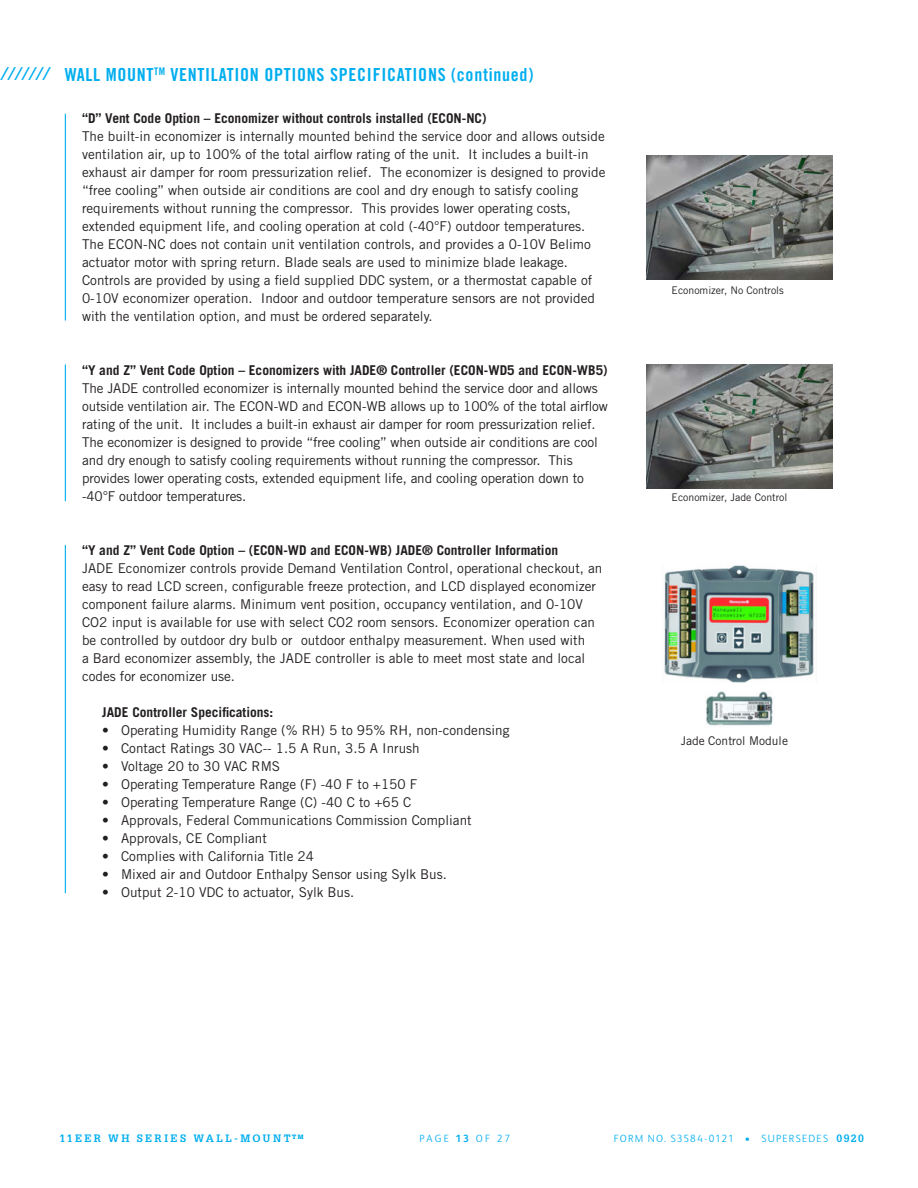
<style>
.page{position:relative;width:918px;height:1188px;background:#fff}
.page>*{position:absolute;margin:0;border:0;box-sizing:border-box;transform-origin:0 0}
.t1{font:18px "Trade Gothic LT Std Bd Cn 20";letter-spacing:.04em;color:#00aeef}
.t2{font:italic 700 18px "Glypha LT Std";color:#00aeef}
.t3{font:13.5px/18px "Trade Gothic LT Std";color:#231f20}
.t4{font:700 13.5px "Trade Gothic LT Std";color:#231f20}
.t5{font:12px "Trade Gothic LT Std";color:#231f20}
.t6{font:10.5px "Trade Gothic LT Std";color:#231f20}
.t7{font:300 10.5px "FS Albert";letter-spacing:.12em;color:#00aeef}
.t8{font:700 10.5px "Glypha LT Std";letter-spacing:.235em;color:#00aeef}
.s1{font-weight:700}
.s2{font-family:"Glypha LT Std";font-weight:700}
</style>
<div class="page">
<hr style="left:65px;top:114px;width:1px;height:207px;background:#00aeef">
<hr style="left:65px;top:364px;width:1px;height:137px;background:#00aeef">
<hr style="left:65px;top:545px;width:1px;height:348px;background:#00aeef">
<img style="left:664px;top:565px;width:150px;height:118px">
<img style="left:706px;top:691px;width:67px;height:35px">
<img style="left:647px;top:155px;width:185px;height:124px">
<img style="left:647px;top:364px;width:185px;height:124px">
<p class="t2" style="left:0;top:63px;width:51px">///////</p>
<p class="t1" style="left:65px;top:63px;width:470px">WALL MOUNT<sup>TM</sup> VENTILATION OPTIONS SPECIFICATIONS (continued)</p>
<p class="t4" style="left:82px;top:110px;width:406px">“D” Vent Code Option – Economizer without controls installed (ECON-NC)</p>
<p class="t3" style="left:82px;top:127px;width:525px">The built-in economizer is internally mounted behind the service door and allows outside ventilation air, up to 100% of the total airflow rating of the unit. It includes a built-in exhaust air damper for room pressurization relief. The economizer is designed to provide “free cooling” when outside air conditions are cool and dry enough to satisfy cooling requirements without running the compressor. This provides lower operating costs, extended equipment life, and cooling operation at cold (-40°F) outdoor temperatures.<br>The ECON-NC does not contain unit ventilation controls, and provides a 0-10V Belimo actuator motor with spring return. Blade seals are used to minimize blade leakage.<br>Controls are provided by using a field supplied DDC system, or a thermostat capable of 0-10V economizer operation. Indoor and outdoor temperature sensors are not provided with the ventilation option, and must be ordered separately.</p>
<p class="t4" style="left:82px;top:362px;width:527px">“Y and Z” Vent Code Option – Economizers with JADE® Controller (ECON-WD5 and ECON-WB5)</p>
<p class="t3" style="left:82px;top:379px;width:527px">The JADE controlled economizer is internally mounted behind the service door and allows outside ventilation air. The ECON-WD and ECON-WB allows up to 100% of the total airflow rating of the unit. It includes a built-in exhaust air damper for room pressurization relief.<br>The economizer is designed to provide “free cooling” when outside air conditions are cool and dry enough to satisfy cooling requirements without running the compressor. This provides lower operating costs, extended equipment life, and cooling operation down to -40°F outdoor temperatures.</p>
<p class="t4" style="left:82px;top:542px;width:478px">“Y and Z” Vent Code Option – (ECON-WD and ECON-WB) JADE® Controller Information</p>
<p class="t3" style="left:82px;top:559px;width:522px">JADE Economizer controls provide Demand Ventilation Control, operational checkout, an easy to read LCD screen, configurable freeze protection, and LCD displayed economizer component failure alarms. Minimum vent position, occupancy ventilation, and 0-10V CO2 input is available for use with select CO2 room sensors. Economizer operation can be controlled by outdoor dry bulb or outdoor enthalpy measurement. When used with<br>a Bard economizer assembly, the JADE controller is able to meet most state and local codes for economizer use.</p>
<p class="t4" style="left:102px;top:704px;width:173px">JADE Controller Specifications:</p>
<p class="t3" style="left:102px;top:721px;width:409px">• Operating Humidity Range (% RH) 5 to 95% RH, non-condensing</p>
<p class="t3" style="left:102px;top:739px;width:319px">• Contact Ratings 30 VAC-- 1.5 A Run, 3.5 A Inrush</p>
<p class="t3" style="left:102px;top:757px;width:179px">• Voltage 20 to 30 VAC RMS</p>
<p class="t3" style="left:102px;top:775px;width:317px">• Operating Temperature Range (F) -40 F to +150 F</p>
<p class="t3" style="left:102px;top:793px;width:311px">• Operating Temperature Range (C) -40 C to +65 C</p>
<p class="t3" style="left:102px;top:811px;width:371px">• Approvals, Federal Communications Commission Compliant</p>
<p class="t3" style="left:102px;top:829px;width:166px">• Approvals, CE Compliant</p>
<p class="t3" style="left:102px;top:847px;width:213px">• Complies with California Title 24</p>
<p class="t3" style="left:102px;top:865px;width:346px">• Mixed air and Outdoor Enthalpy Sensor using Sylk Bus.</p>
<p class="t3" style="left:102px;top:883px;width:253px">• Output 2-10 VDC to actuator, Sylk Bus.</p>
<p class="t6" style="left:672px;top:284px;width:114px">Economizer, No Controls</p>
<p class="t6" style="left:672px;top:491px;width:117px">Economizer, Jade Control</p>
<p class="t5" style="left:681px;top:734px;width:109px">Jade Control Module</p>
<p class="t8" style="left:59px;top:1132px;width:246px">11EER WH SERIES WALL-MOUNT<sup>TM</sup></p>
<p class="t7" style="left:420px;top:1132px;width:92px">PAGE <span class="s1">13</span> OF 27</p>
<p class="t7" style="left:614px;top:1132px;width:252px">FORM NO. S3584-0121 • SUPERSEDES <span class="s2">0920</span></p>
</div>
